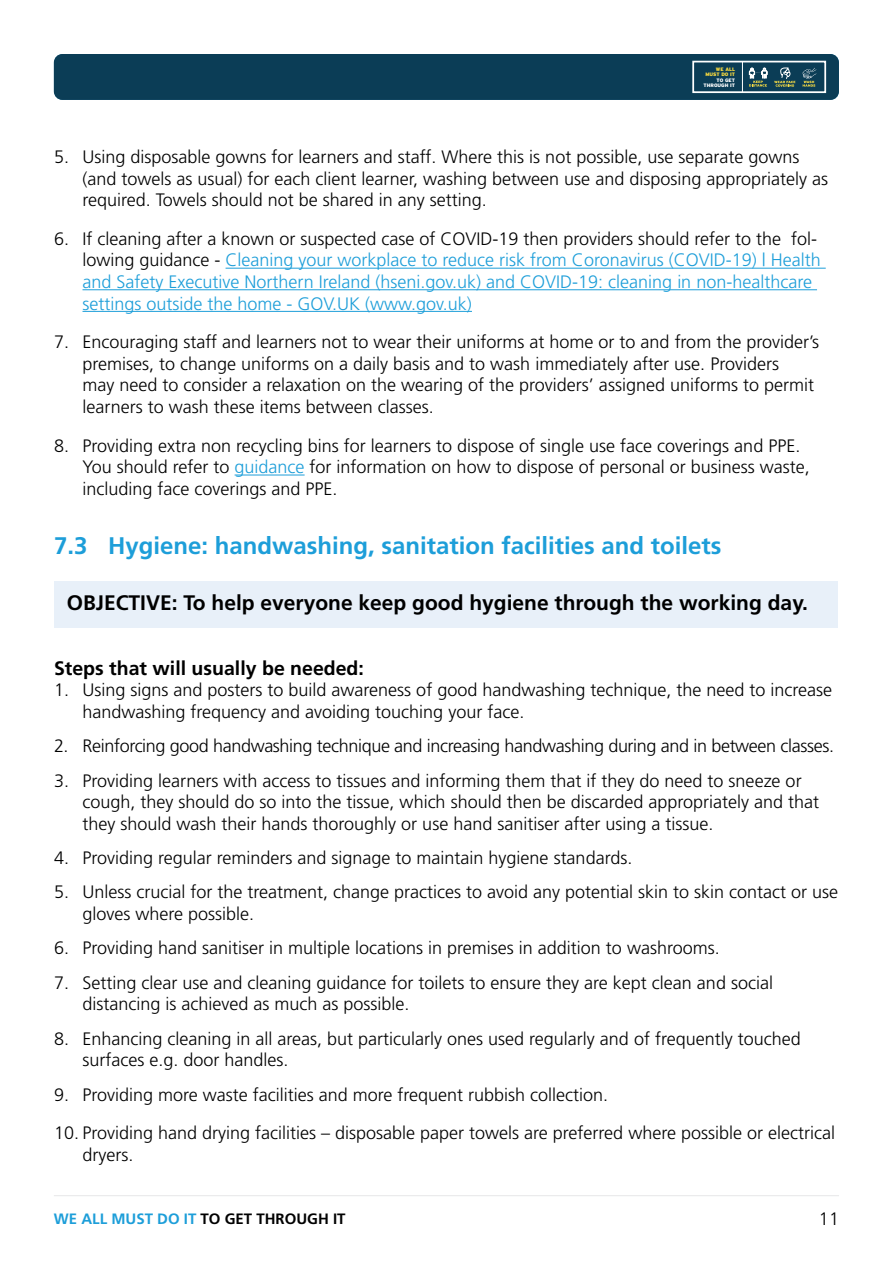
<style>
.page{position:relative;width:893px;height:1263px;background:#fff}
.page>*{position:absolute;margin:0;border:0;box-sizing:border-box;transform-origin:0 0}
.H3_subhead{font:700 24px "Frutiger";color:#1d9ed9}
.P_Leadin_Shaded_box{font:700 21px "Frutiger";color:#000}
.H3_subhead_black{font:700 19.5px "Frutiger";color:#000}
.P_Master_bodytext{font:300 18px/21.6px "Frutiger";color:#000}
.t1{font:300 18px/21.6px "Frutiger";color:#1d9ed9}
.P_Master_bodytext-2{font:300 18px "Frutiger";letter-spacing:-.02em;color:#000}
.t2{font:700 15px "Frutiger";color:#000}
.t3{font:900 4.95px/5.1px "Interstate";color:#fff;text-align:right}
.t4{font:900 4.95px/5.1px "Interstate";color:#fcdc3f;text-align:right}
.s1{color:#000}
.s2{color:#1d9ed9}
</style>
<div class="page">
<div style="left:54px;top:54px;width:785px;height:46px;background:#0b3d56;border-radius:9px"></div>
<div style="left:692px;top:61px;width:134px;height:32px;border:2px solid #fff"></div>
<hr style="left:742px;top:62px;width:1px;height:30px;background:#fff">
<svg style="left:749px;top:68px;width:18px;height:19px"></svg>
<svg style="left:803px;top:68px;width:13px;height:19px"></svg>
<svg style="left:774px;top:68px;width:21px;height:19px"></svg>
<hr style="left:54px;top:1195px;width:785px;height:1px;background:#e6e7e8">
<hr style="left:226px;top:268px;width:600px;height:1px;background:#1d9ed9">
<hr style="left:82px;top:289px;width:735px;height:1px;background:#1d9ed9">
<hr style="left:82px;top:311px;width:390px;height:1px;background:#1d9ed9">
<hr style="left:235px;top:475px;width:70px;height:1px;background:#1d9ed9">
<div style="left:55px;top:581px;width:783px;height:47px;background:#e8f0f9"></div>
<p class="t4" style="left:705px;top:67px;width:31px">WE ALL<br>MUST DO IT</p>
<p class="t3" style="left:703px;top:77px;width:33px">TO GET<br>THROUGH IT</p>
<p class="P_Master_bodytext" style="left:82px;top:146px;width:747px;text-indent:-28px">5. Using disposable gowns for learners and staff. Where this is not possible, use separate gowns (and towels as usual) for each client learner, washing between use and disposing appropriately as required. Towels should not be shared in any setting.</p>
<p class="t1" style="left:82px;top:228px;width:740px;text-indent:-28px"><span class="s1">6. If cleaning after a known or suspected case of COVID-19 then providers should refer to the fol&shy;lowing guidance -</span> Cleaning your workplace to reduce risk from Coronavirus (COVID-19) | Health and Safety Executive Northern Ireland (hseni.gov.uk) and COVID-19: cleaning in non-healthcare settings outside the home - GOV.UK (www.gov.uk)</p>
<p class="P_Master_bodytext" style="left:82px;top:331px;width:738px;text-indent:-28px">7. Encouraging staff and learners not to wear their uniforms at home or to and from the provider’s premises, to change uniforms on a daily basis and to wash immediately after use. Providers<br>may need to consider a relaxation on the wearing of the providers’ assigned uniforms to permit learners to wash these items between classes.</p>
<p class="P_Master_bodytext" style="left:82px;top:434px;width:729px;text-indent:-28px">8. Providing extra non recycling bins for learners to dispose of single use face coverings and PPE.<br>You should refer to <span class="s2">guidance</span> for information on how to dispose of personal or business waste, including face coverings and PPE.</p>
<h3 class="H3_subhead" style="left:54px;top:531px;width:669px">7.3 Hygiene: handwashing, sanitation facilities and toilets</h3>
<p class="P_Leadin_Shaded_box" style="left:67px;top:591px;width:743px">OBJECTIVE: To help everyone keep good hygiene through the working day.</p>
<h3 class="H3_subhead_black" style="left:54px;top:656px;width:311px">Steps that will usually be needed:</h3>
<p class="P_Master_bodytext" style="left:82px;top:679px;width:751px;text-indent:-28px">1. Using signs and posters to build awareness of good handwashing technique, the need to increase handwashing frequency and avoiding touching your face.</p>
<p class="P_Master_bodytext-2" style="left:54px;top:736px;width:781px">2. Reinforcing good handwashing technique and increasing handwashing during and in between classes.</p>
<p class="P_Master_bodytext" style="left:82px;top:769px;width:738px;text-indent:-28px">3. Providing learners with access to tissues and informing them that if they do need to sneeze or cough, they should do so into the tissue, which should then be discarded appropriately and that they should wash their hands thoroughly or use hand sanitiser after using a tissue.</p>
<p class="P_Master_bodytext" style="left:54px;top:847px;width:580px">4. Providing regular reminders and signage to maintain hygiene standards.</p>
<p class="P_Master_bodytext" style="left:82px;top:881px;width:757px;text-indent:-28px">5. Unless crucial for the treatment, change practices to avoid any potential skin to skin contact or use gloves where possible.</p>
<p class="P_Master_bodytext" style="left:54px;top:937px;width:667px">6. Providing hand sanitiser in multiple locations in premises in addition to washrooms.</p>
<p class="P_Master_bodytext" style="left:82px;top:972px;width:692px;text-indent:-28px">7. Setting clear use and cleaning guidance for toilets to ensure they are kept clean and social distancing is achieved as much as possible.</p>
<p class="P_Master_bodytext" style="left:82px;top:1028px;width:720px;text-indent:-28px">8. Enhancing cleaning in all areas, but particularly ones used regularly and of frequently touched surfaces e.g. door handles.</p>
<p class="P_Master_bodytext" style="left:54px;top:1083px;width:556px">9. Providing more waste facilities and more frequent rubbish collection.</p>
<p class="P_Master_bodytext" style="left:82px;top:1122px;width:754px;text-indent:-28px">10. Providing hand drying facilities – disposable paper towels are preferred where possible or electrical dryers.</p>
<p class="t2" style="left:54px;top:1210px;width:293px"><span class="s2">WE ALL MUST DO IT</span> TO GET THROUGH IT</p>
<p class="P_Master_bodytext" style="left:819px;top:1208px;width:22px">11</p>
</div>
